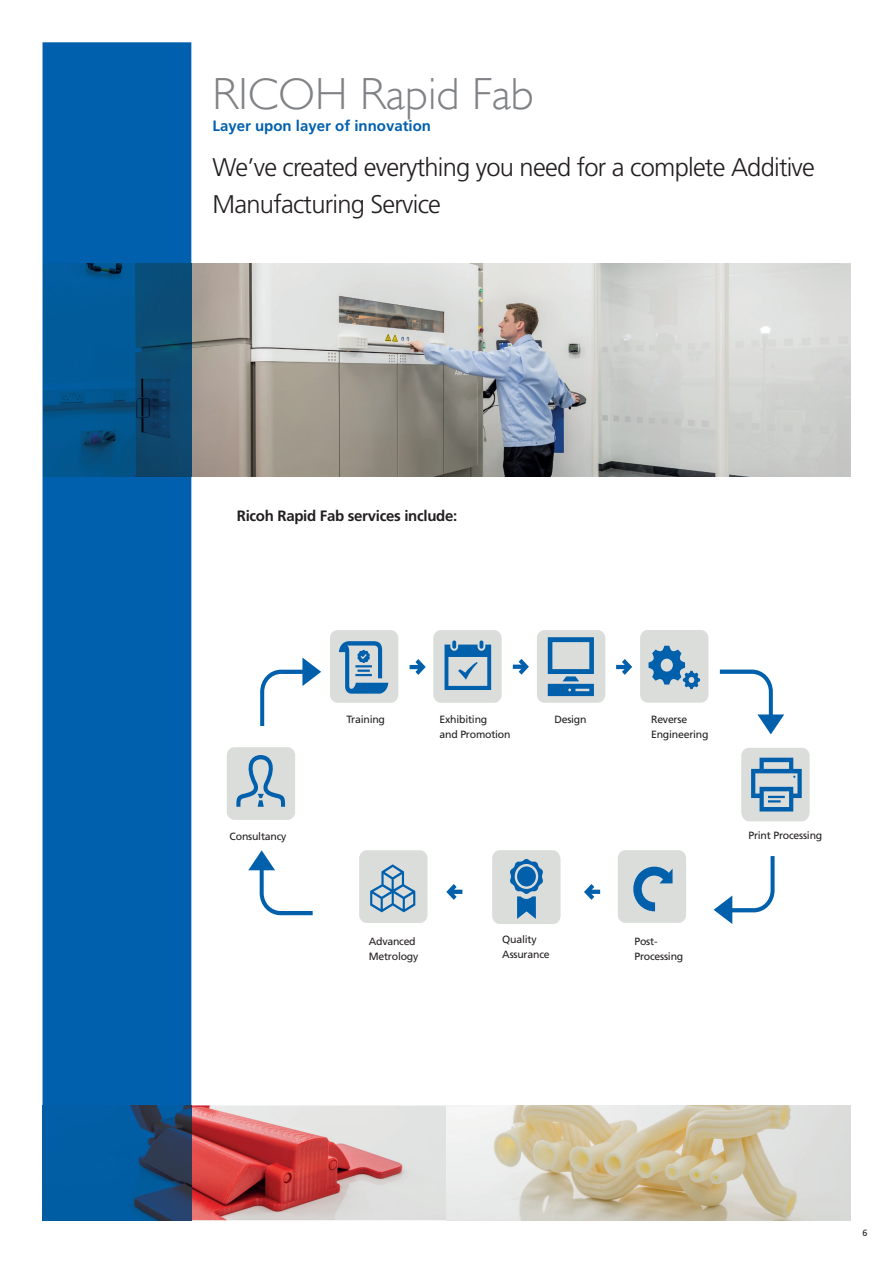
<style>
.page{position:relative;width:893px;height:1263px;background:#fff}
.page>*{position:absolute;margin:0;border:0;box-sizing:border-box;transform-origin:0 0}
.t1{font:300 45px "Gill Sans";color:#808285}
.t2{font:300 25.5px/37.5px "Frutiger LT Std";letter-spacing:-.03em;color:#231f20}
.t3{font:700 15px "Frutiger";letter-spacing:-.02em;color:#231f20}
.t4{font:700 15px "Frutiger";color:#0160ae}
.t5{font:10.5px/15px "Frutiger";letter-spacing:-.02em;color:#231f20}
.t6{font:9px "Frutiger";color:#231f20}
</style>
<div class="page">
<img style="left:191px;top:263px;width:659px;height:213px">
<img style="left:191px;top:1105px;width:659px;height:115px">
<svg style="left:43px;top:42px;width:148px;height:1063px;background:#025da5"></svg>
<img style="left:43px;top:1105px;width:148px;height:115px">
<div style="left:227px;top:747px;width:68px;height:73px;background:#dbdddb;border-radius:8px"></div>
<div style="left:330px;top:630px;width:68px;height:73px;background:#dbdddb;border-radius:8px"></div>
<div style="left:433px;top:630px;width:69px;height:73px;background:#dbdddb;border-radius:8px"></div>
<div style="left:537px;top:630px;width:68px;height:73px;background:#dbdddb;border-radius:8px"></div>
<div style="left:640px;top:630px;width:68px;height:73px;background:#dbdddb;border-radius:8px"></div>
<svg style="left:719px;top:669px;width:65px;height:65px"></svg>
<svg style="left:260px;top:657px;width:61px;height:69px"></svg>
<svg style="left:714px;top:856px;width:61px;height:68px"></svg>
<svg style="left:248px;top:850px;width:65px;height:66px"></svg>
<svg style="left:411px;top:659px;width:15px;height:16px"></svg>
<hr style="left:410px;top:665px;width:13px;height:4px;background:#0160ac">
<svg style="left:514px;top:659px;width:15px;height:16px"></svg>
<svg style="left:513px;top:665px;width:13px;height:4px"></svg>
<svg style="left:618px;top:659px;width:15px;height:16px"></svg>
<hr style="left:616px;top:665px;width:13px;height:4px;background:#0160ac">
<div style="left:618px;top:850px;width:68px;height:73px;background:#dbdddb;border-radius:8px"></div>
<svg style="left:584px;top:884px;width:15px;height:16px"></svg>
<svg style="left:587px;top:890px;width:13px;height:4px"></svg>
<svg style="left:446px;top:884px;width:15px;height:16px"></svg>
<svg style="left:449px;top:890px;width:13px;height:4px"></svg>
<div style="left:359px;top:850px;width:68px;height:73px;background:#dbdddb;border-radius:8px"></div>
<svg style="left:370px;top:864px;width:45px;height:48px"></svg>
<svg style="left:236px;top:755px;width:49px;height:52px"></svg>
<svg style="left:339px;top:641px;width:49px;height:53px"></svg>
<svg style="left:445px;top:640px;width:46px;height:50px"></svg>
<svg style="left:648px;top:646px;width:52px;height:43px"></svg>
<svg style="left:741px;top:748px;width:69px;height:73px;background:#a8c0d0"></svg>
<svg style="left:633px;top:866px;width:40px;height:45px"></svg>
<svg style="left:492px;top:850px;width:69px;height:74px;background:#b0c4d2"></svg>
<svg style="left:548px;top:637px;width:46px;height:59px"></svg>
<h1 class="t1" style="left:213px;top:58px;width:323px">RICOH Rapid Fab</h1>
<h3 class="t4" style="left:213px;top:117px;width:220px">Layer upon layer of innovation</h3>
<h2 class="t2" style="left:213px;top:148px;width:604px">We’ve created everything you need for a complete Additive<br>Manufacturing Service</h2>
<h3 class="t3" style="left:237px;top:507px;width:222px">Ricoh Rapid Fab services include:</h3>
<p class="t5" style="left:230px;top:829px;width:58px">Consultancy</p>
<p class="t5" style="left:346px;top:711px;width:40px">Training</p>
<p class="t5" style="left:440px;top:711px;width:72px">Exhibiting<br>and Promotion</p>
<p class="t5" style="left:554px;top:711px;width:34px">Design</p>
<p class="t5" style="left:651px;top:711px;width:59px">Reverse<br>Engineering</p>
<p class="t5" style="left:369px;top:934px;width:51px">Advanced<br>Metrology</p>
<p class="t5" style="left:502px;top:932px;width:49px">Quality<br>Assurance</p>
<p class="t5" style="left:634px;top:934px;width:50px">Post-<br>Processing</p>
<p class="t5" style="left:748px;top:828px;width:75px">Print Processing</p>
<p class="t6" style="left:862px;top:1228px;width:7px">6</p>
</div>
